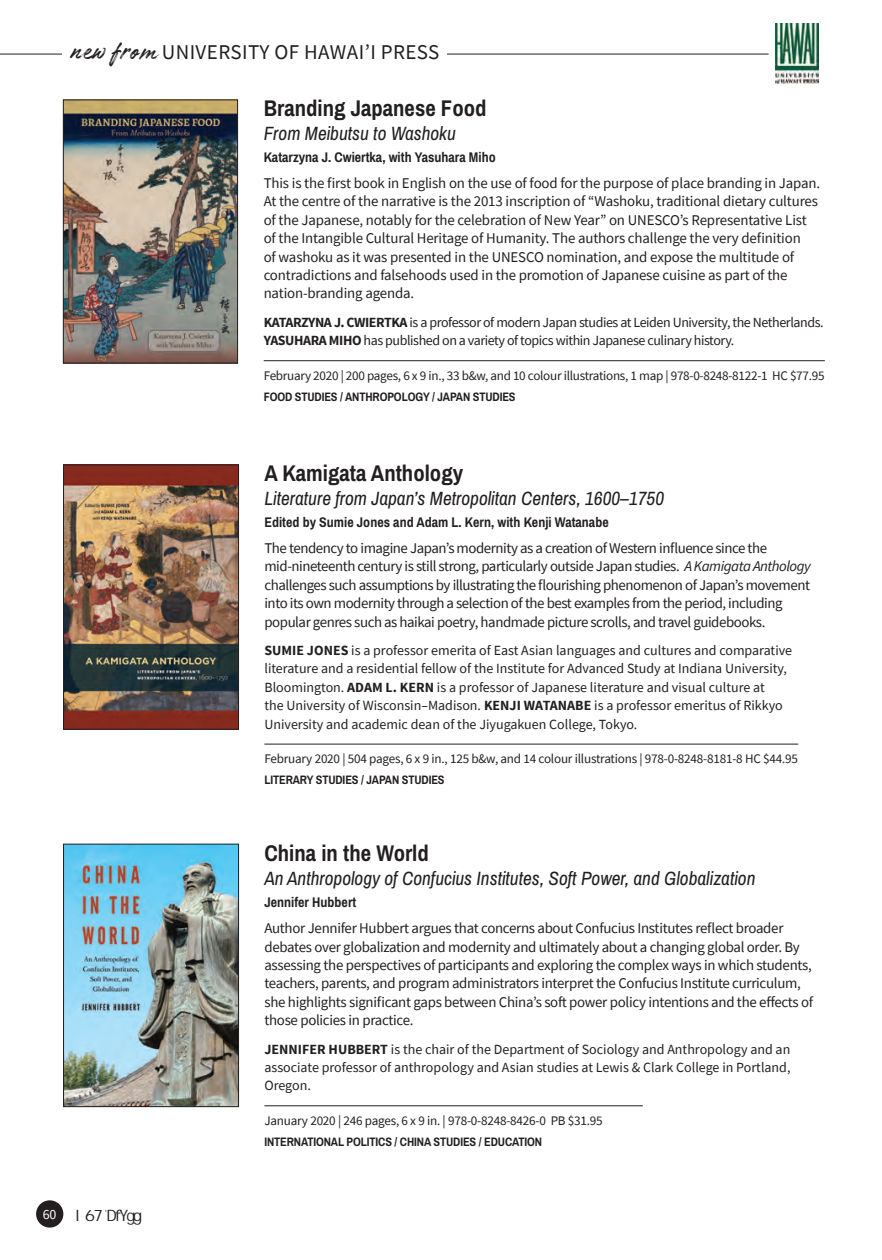
<style>
.page{position:relative;width:882px;height:1260px;background:#fff}
.page>*{position:absolute;margin:0;border:0;box-sizing:border-box;transform-origin:0 0}
.title_-_3up{font:700 22.75px "Archivo Narrow";color:#231f20}
.header_-_subject{font:21px "Source Sans Pro";letter-spacing:.02em;color:#231f20}
.subtitle_-_3up{font:italic 19.25px "Archivo Narrow";color:#231f20}
.body_-_3up{font:14.88px/18.4px "Source Sans Pro";letter-spacing:-.03em;color:#231f20}
.body_-_3up-2{font:14.88px/18.4px "Source Sans Pro";letter-spacing:-.01em;color:#231f20}
.bio_-_3up{font:14px/18.4px "Source Sans Pro";color:#231f20}
.bio_-_3up-2{font:14px/18.4px "Source Sans Pro";letter-spacing:-.03em;color:#231f20}
.contributor_-_3up{font:700 14px "Archivo Narrow";color:#231f20}
.t1{font:14px "Source Sans Pro";color:#fff}
.biblio_-_3up{font:13.12px "Source Sans Pro";letter-spacing:-.015em;color:#231f20}
.subjects{font:700 12.25px "Archivo Narrow";letter-spacing:-.01em;color:#231f20}
.s1{font-family:"Authenia";font-size:31.5px}
.s2{font-style:inherit}
.s3{font-weight:700}
.s4{font-style:italic}
</style>
<div class="page">
<div style="left:36px;top:1200px;width:27px;height:28px;background:#231f20;border-radius:50%"></div>
<hr style="left:264px;top:360px;width:561px;height:1px;background:#231f20">
<hr style="left:264px;top:744px;width:534px;height:1px;background:#231f20">
<hr style="left:264px;top:1106px;width:379px;height:1px;background:#231f20">
<hr style="left:0;top:54px;width:769px;height:1px;background:#231f20">
<div style="left:63px;top:39px;width:384px;height:30px;background:#fff"></div>
<img style="left:775px;top:24px;width:43px;height:59px">
<img style="left:65px;top:467px;width:172px;height:260px">
<div style="left:63px;top:465px;width:176px;height:264px;border:1px solid #231f20"></div>
<img style="left:65px;top:102px;width:171px;height:259px">
<div style="left:63px;top:100px;width:175px;height:263px;border:1px solid #231f20"></div>
<img style="left:65px;top:846px;width:172px;height:259px">
<div style="left:63px;top:844px;width:176px;height:263px;border:1px solid #231f20"></div>
<p class="header_-_subject" style="left:70px;top:39px;width:371px"><span class="s1">new from</span> UNIVERSITY OF HAWAI’I PRESS</p>
<p class="title_-_3up" style="left:264px;top:94px;width:224px">Branding Japanese Food</p>
<p class="subtitle_-_3up" style="left:264px;top:122px;width:194px">From Meibutsu to Washoku</p>
<p class="contributor_-_3up" style="left:264px;top:149px;width:234px">Katarzyna J. Cwiertka, with Yasuhara Miho</p>
<p class="body_-_3up-2" style="left:264px;top:174px;width:558px">This is the first book in English on the use of food for the purpose of place branding in Japan.<br>At the centre of the narrative is the 2013 inscription of “Washoku, traditional dietary cultures of the Japanese, notably for the celebration of New Year” on UNESCO’s Representative List of the Intangible Cultural Heritage of Humanity. The authors challenge the very definition<br><span class="s2">of washoku as it was presented in the UNESCO nomination, and expose the multitude of contradictions and falsehoods used in the promotion of Japanese cuisine as part of the nation-branding agenda.</span></p>
<p class="bio_-_3up-2" style="left:264px;top:313px;width:562px"><span class="s3">KATARZYNA J. CWIERTKA</span> is a professor of modern Japan studies at Leiden University, the Netherlands.<br><span class="s3">YASUHARA MIHO</span> has published on a variety of topics within Japanese culinary history.</p>
<p class="biblio_-_3up" style="left:264px;top:367px;width:562px">February 2020 | 200 pages, 6 x 9 in., 33 b&amp;w, and 10 colour illustrations, 1 map | 978-0-8248-8122-1 HC $77.95</p>
<p class="subjects" style="left:264px;top:389px;width:254px">FOOD STUDIES / ANTHROPOLOGY / JAPAN STUDIES</p>
<p class="title_-_3up" style="left:264px;top:459px;width:200px">A Kamigata Anthology</p>
<p class="subtitle_-_3up" style="left:264px;top:487px;width:401px">Literature from Japan’s Metropolitan Centers, 1600–1750</p>
<p class="contributor_-_3up" style="left:264px;top:514px;width:346px">Edited by Sumie Jones and Adam L. Kern, with Kenji Watanabe</p>
<p class="body_-_3up" style="left:264px;top:539px;width:548px"><span class="s2">The tendency to imagine Japan’s modernity as a creation of Western influence since the </span>mid-nineteenth century is still strong, particularly outside Japan studies. <span class="s4">A Kamigata Anthology </span><span class="s2">challenges such assumptions by illustrating the flourishing phenomenon of Japan’s movement </span>into its own modernity through a selection of the best examples from the period, including popular genres such as haikai poetry, handmade picture scrolls, and travel guidebooks.</p>
<p class="bio_-_3up" style="left:264px;top:641px;width:529px"><span class="s3">SUMIE JONES</span> is a professor emerita of East Asian languages and cultures and comparative literature and a residential fellow of the Institute for Advanced Study at Indiana University, Bloomington. <span class="s3">ADAM L. KERN</span> is a professor of Japanese literature and visual culture at<br><span class="s2">the University of Wisconsin–Madison.</span> <span class="s3">KENJI WATANABE</span> is a professor emeritus of Rikkyo University and academic dean of the Jiyugakuen College, Tokyo.</p>
<p class="biblio_-_3up" style="left:264px;top:751px;width:535px">February 2020 | 504 pages, 6 x 9 in., 125 b&amp;w, and 14 colour illustrations | 978-0-8248-8181-8 HC $44.95</p>
<p class="subjects" style="left:264px;top:773px;width:182px">LITERARY STUDIES / JAPAN STUDIES</p>
<p class="title_-_3up" style="left:264px;top:839px;width:166px">China in the World</p>
<p class="subtitle_-_3up" style="left:264px;top:867px;width:493px">An Anthropology of Confucius Institutes, Soft Power, and Globalization</p>
<p class="contributor_-_3up" style="left:264px;top:894px;width:93px">Jennifer Hubbert</p>
<p class="body_-_3up" style="left:264px;top:919px;width:550px"><span class="s2">Author Jennifer Hubbert argues that concerns about Confucius Institutes reflect broader </span>debates over globalization and modernity and ultimately about a changing global order. By assessing the perspectives of participants and exploring the complex ways in which students, teachers, parents, and program administrators interpret the Confucius Institute curriculum, <span class="s2">she highlights significant gaps between China’s soft power policy intentions and the effects of </span>those policies in practice.</p>
<p class="bio_-_3up" style="left:264px;top:1040px;width:528px;text-align:justify"><span class="s3">JENNIFER HUBBERT</span> is the chair of the Department of Sociology and Anthropology and an associate professor of anthropology and Asian studies at Lewis &amp; Clark College in Portland, Oregon.</p>
<p class="biblio_-_3up" style="left:264px;top:1112px;width:340px">January 2020 | 246 pages, 6 x 9 in. | 978-0-8248-8426-0 PB $31.95</p>
<p class="subjects" style="left:264px;top:1134px;width:279px">INTERNATIONAL POLITICS / CHINA STUDIES / EDUCATION</p>
<p class="t1" style="left:43px;top:1205px;width:15px">60</p>
</div>
